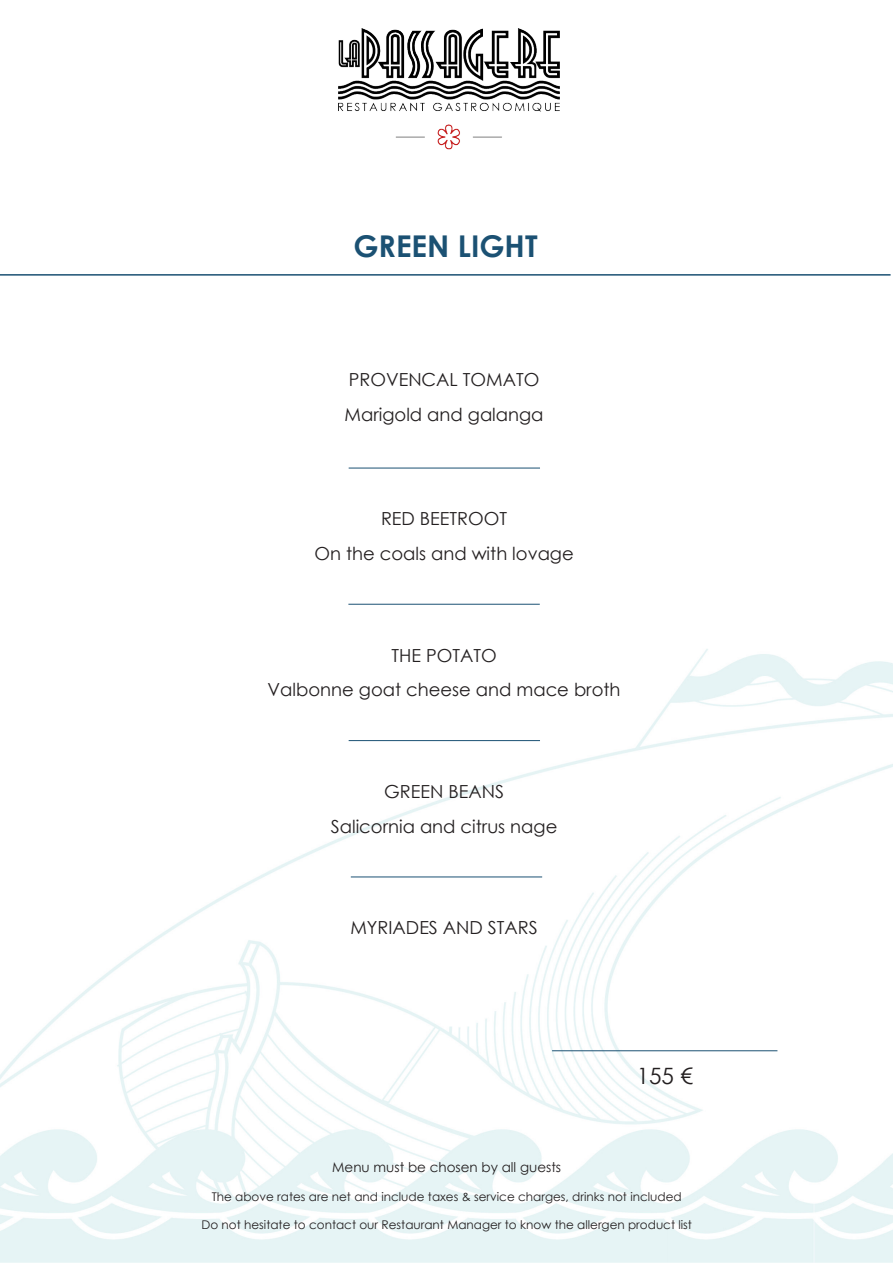
<style>
.page{position:relative;width:893px;height:1263px;background:#fff}
.page>*{position:absolute;margin:0;border:0;box-sizing:border-box;transform-origin:0 0}
.t1{font:700 30px "Century Gothic";color:#1b5173}
.t2{font:22.5px "Century Gothic";color:#231f20}
.t3{font:18px "Century Gothic";color:#231f20}
.t4{font:13.5px "Century Gothic";color:#231f20}
.t5{font:12px "Century Gothic";color:#231f20}
</style>
<div class="page">
<img style="left:0;top:28px;width:893px;height:1235px">
<img style="left:338px;top:29px;width:221px;height:121px">
<hr style="left:552px;top:1050px;width:225px;height:1px;background:#1b5173">
<hr style="left:0;top:274px;width:891px;height:2px;background:#1b5173">
<hr style="left:348px;top:604px;width:192px;height:1px;background:#1b5173">
<hr style="left:349px;top:468px;width:191px;height:1px;background:#1b5173">
<hr style="left:349px;top:740px;width:191px;height:1px;background:#1b5173">
<hr style="left:351px;top:876px;width:191px;height:1px;background:#1b5173">
<p class="t1" style="left:353px;top:223px;width:186px">GREEN LIGHT</p>
<p class="t3" style="left:349px;top:366px;width:192px">PROVENCAL TOMATO</p>
<p class="t3" style="left:345px;top:401px;width:200px">Marigold and galanga</p>
<p class="t3" style="left:381px;top:506px;width:128px">RED BEETROOT</p>
<p class="t3" style="left:314px;top:541px;width:261px">On the coals and with lovage</p>
<p class="t3" style="left:391px;top:642px;width:107px">THE POTATO</p>
<p class="t3" style="left:268px;top:677px;width:354px">Valbonne goat cheese and mace broth</p>
<p class="t3" style="left:384px;top:779px;width:121px">GREEN BEANS</p>
<p class="t3" style="left:331px;top:813px;width:228px">Salicornia and citrus nage</p>
<p class="t3" style="left:350px;top:915px;width:189px">MYRIADES AND STARS</p>
<p class="t2" style="left:637px;top:1060px;width:58px">155 €</p>
<p class="t4" style="left:332px;top:1157px;width:230px">Menu must be chosen by all guests</p>
<p class="t5" style="left:212px;top:1188px;width:472px">The above rates are net and include taxes &amp; service charges, drinks not included</p>
<p class="t5" style="left:201px;top:1217px;width:492px">Do not hesitate to contact our Restaurant Manager to know the allergen product list</p>
</div>
